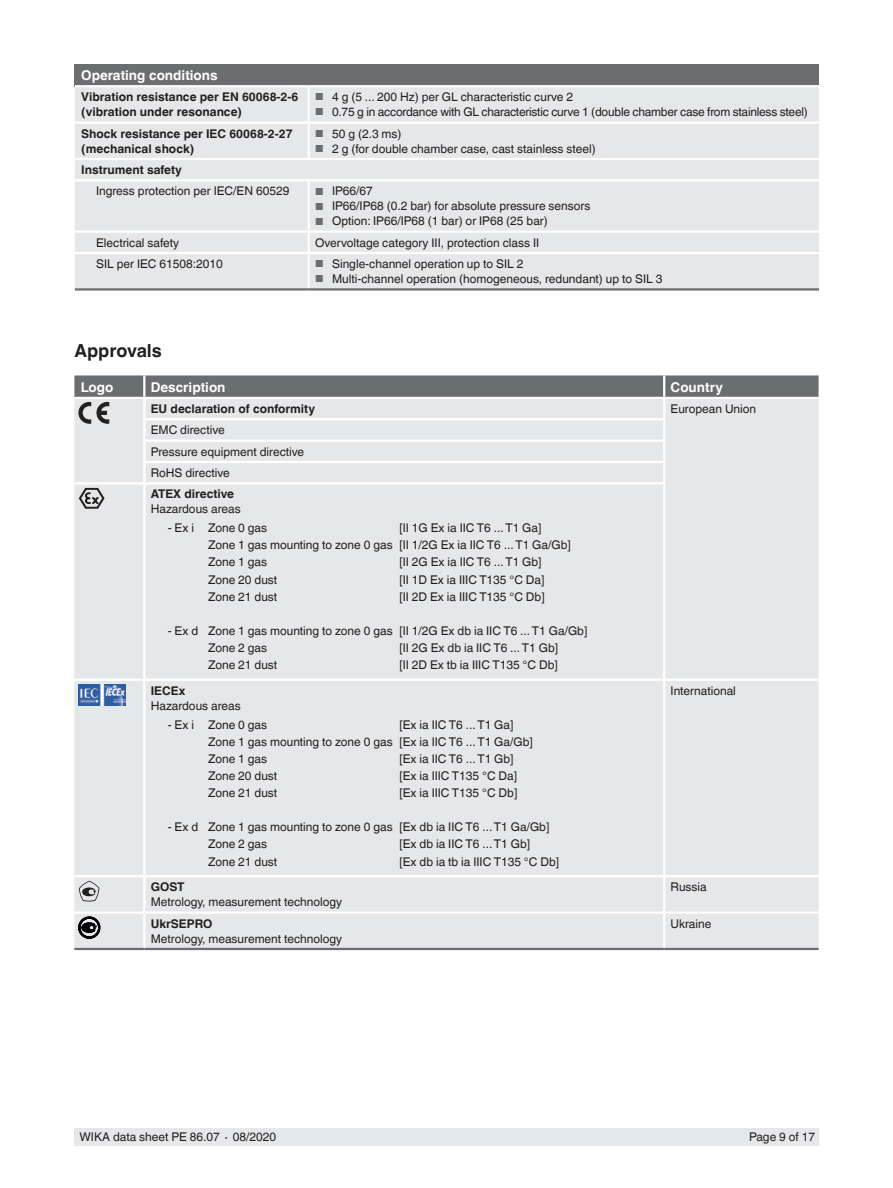
<style>
.page{position:relative;width:893px;height:1188px;background:#fff}
.page>*{position:absolute;margin:0;border:0;box-sizing:border-box;transform-origin:0 0}
.t1{font:700 18px "Helvetica World";color:#231f20}
.t2{font:700 13.5px "Helvetica World";color:#fff}
.t3{font:12px/17.1px "Helvetica World";color:#231f20}
.t4{font:700 12px/15px "Helvetica World";color:#231f20}
.t5{font:12px "Helvetica World";letter-spacing:-.02em;color:#231f20}
.s1{font-size:10.2px;color:#6c6d70}
</style>
<div class="page">
<div style="left:75px;top:1128px;width:744px;height:17px;background:#e6e7e9"></div>
<div style="left:74px;top:423px;width:745px;height:525px;background:#e6e7e9"></div>
<hr style="left:144px;top:875px;width:520px;height:2px;background:#fff">
<hr style="left:144px;top:911px;width:520px;height:3px;background:#fff">
<hr style="left:143px;top:914px;width:2px;height:34px;background:#fff">
<hr style="left:663px;top:914px;width:2px;height:34px;background:#fff">
<hr style="left:74px;top:482px;width:70px;height:3px;background:#fff">
<hr style="left:74px;top:679px;width:70px;height:2px;background:#fff">
<hr style="left:143px;top:440px;width:522px;height:2px;background:#fff">
<hr style="left:143px;top:461px;width:522px;height:2px;background:#fff">
<hr style="left:144px;top:482px;width:521px;height:3px;background:#fff">
<hr style="left:144px;top:679px;width:520px;height:2px;background:#fff">
<hr style="left:74px;top:911px;width:70px;height:3px;background:#fff">
<hr style="left:664px;top:911px;width:155px;height:3px;background:#fff">
<hr style="left:664px;top:875px;width:155px;height:2px;background:#fff">
<hr style="left:74px;top:875px;width:70px;height:2px;background:#fff">
<hr style="left:663px;top:681px;width:2px;height:194px;background:#fff">
<hr style="left:143px;top:420px;width:2px;height:20px;background:#fff">
<svg style="left:143px;top:442px;width:2px;height:40px"></svg>
<hr style="left:143px;top:485px;width:2px;height:194px;background:#fff">
<hr style="left:143px;top:681px;width:2px;height:194px;background:#fff">
<hr style="left:74px;top:948px;width:70px;height:2px;background:#6c6d70">
<hr style="left:144px;top:948px;width:520px;height:2px;background:#6c6d70">
<hr style="left:664px;top:948px;width:155px;height:2px;background:#6c6d70">
<hr style="left:663px;top:420px;width:2px;height:20px;background:#fff">
<svg style="left:663px;top:442px;width:2px;height:40px"></svg>
<hr style="left:663px;top:485px;width:2px;height:194px;background:#fff">
<hr style="left:664px;top:679px;width:155px;height:2px;background:#fff">
<hr style="left:663px;top:877px;width:2px;height:34px;background:#fff">
<hr style="left:143px;top:877px;width:2px;height:34px;background:#fff">
<svg style="left:74px;top:375px;width:745px;height:48px;background:#b1b1b4"></svg>
<svg style="left:79px;top:488px;width:26px;height:21px"></svg>
<img style="left:79px;top:684px;width:47px;height:21px">
<svg style="left:79px;top:881px;width:20px;height:21px"></svg>
<svg style="left:79px;top:917px;width:21px;height:21px"></svg>
<div style="left:75px;top:64px;width:744px;height:22px;background:#6c6d70"></div>
<div style="left:75px;top:87px;width:744px;height:201px;background:#e6e7e9"></div>
<hr style="left:75px;top:85px;width:234px;height:2px;background:#fff">
<hr style="left:309px;top:85px;width:510px;height:2px;background:#fff">
<hr style="left:308px;top:87px;width:2px;height:34px;background:#fff">
<hr style="left:75px;top:121px;width:234px;height:3px;background:#fff">
<hr style="left:309px;top:121px;width:510px;height:3px;background:#fff">
<hr style="left:308px;top:124px;width:2px;height:34px;background:#fff">
<hr style="left:75px;top:158px;width:234px;height:2px;background:#fff">
<hr style="left:309px;top:158px;width:510px;height:2px;background:#fff">
<hr style="left:75px;top:179px;width:234px;height:2px;background:#fff">
<hr style="left:309px;top:179px;width:510px;height:2px;background:#fff">
<hr style="left:308px;top:181px;width:2px;height:50px;background:#fff">
<hr style="left:75px;top:231px;width:234px;height:2px;background:#fff">
<hr style="left:309px;top:231px;width:510px;height:2px;background:#fff">
<svg style="left:308px;top:233px;width:2px;height:19px"></svg>
<hr style="left:75px;top:252px;width:234px;height:2px;background:#fff">
<hr style="left:309px;top:252px;width:510px;height:2px;background:#fff">
<hr style="left:308px;top:254px;width:2px;height:34px;background:#fff">
<hr style="left:75px;top:288px;width:234px;height:3px;background:#6c6d70">
<hr style="left:309px;top:288px;width:510px;height:3px;background:#6c6d70">
<p class="t2" style="left:81px;top:67px;width:138px">Operating conditions</p>
<p class="t4" style="left:81px;top:90px;width:219px">Vibration resistance per EN 60068-2-6 (vibration under resonance)</p>
<p class="t3" style="left:315px;top:89px;width:260px"><span class="s1">■</span> 4 g (5 ... 200 Hz) per GL characteristic curve 2</p>
<p class="t5" style="left:315px;top:105px;width:494px"><span class="s1">■</span> 0.75 g in accordance with GL characteristic curve 1 (double chamber case from stainless steel)</p>
<p class="t4" style="left:81px;top:126px;width:213px">Shock resistance per IEC 60068-2-27 (mechanical shock)</p>
<p class="t3" style="left:315px;top:125px;width:88px"><span class="s1">■</span> 50 g (2.3 ms)</p>
<p class="t3" style="left:315px;top:140px;width:282px"><span class="s1">■</span> 2 g (for double chamber case, cast stainless steel)</p>
<p class="t4" style="left:81px;top:162px;width:102px">Instrument safety</p>
<p class="t3" style="left:96px;top:183px;width:195px">Ingress protection per IEC/EN 60529</p>
<p class="t3" style="left:315px;top:183px;width:59px"><span class="s1">■</span> IP66/67</p>
<p class="t3" style="left:315px;top:198px;width:277px"><span class="s1">■</span> IP66/IP68 (0.2 bar) for absolute pressure sensors</p>
<p class="t3" style="left:315px;top:213px;width:234px"><span class="s1">■</span> Option: IP66/IP68 (1 bar) or IP68 (25 bar)</p>
<p class="t3" style="left:96px;top:234px;width:85px">Electrical safety</p>
<p class="t3" style="left:315px;top:234px;width:226px">Overvoltage category III, protection class II</p>
<p class="t3" style="left:96px;top:255px;width:128px">SIL per IEC 61508:2010</p>
<p class="t3" style="left:315px;top:255px;width:210px"><span class="s1">■</span> Single-channel operation up to SIL 2</p>
<p class="t3" style="left:315px;top:270px;width:349px"><span class="s1">■</span> Multi-channel operation (homogeneous, redundant) up to SIL 3</p>
<h1 class="t1" style="left:74px;top:341px;width:89px">Approvals</h1>
<p class="t2" style="left:81px;top:379px;width:34px">Logo</p>
<p class="t2" style="left:151px;top:379px;width:76px">Description</p>
<p class="t2" style="left:671px;top:379px;width:54px">Country</p>
<p class="t4" style="left:151px;top:401px;width:166px">EU declaration of conformity</p>
<p class="t3" style="left:671px;top:400px;width:87px">European Union</p>
<p class="t3" style="left:151px;top:419px;width:155px;line-height:21.3px">EMC directive<br>Pressure equipment directive<br>RoHS directive</p>
<p class="t4" style="left:151px;top:487px;width:85px">ATEX directive</p>
<p class="t3" style="left:151px;top:501px;width:92px">Hazardous areas</p>
<p class="t3" style="left:168px;top:520px;width:101px">- Ex i Zone 0 gas</p>
<p class="t3" style="left:208px;top:520px;width:364px;text-indent:191px">[II 1G Ex ia IIC T6 ... T1 Ga]<br>Zone 1 gas mounting to zone 0 gas [II 1/2G Ex ia IIC T6 ... T1 Ga/Gb]<br>Zone 1 gas</p>
<p class="t3" style="left:399px;top:554px;width:144px">[II 2G Ex ia IIC T6 ... T1 Gb]</p>
<p class="t3" style="left:208px;top:571px;width:71px">Zone 20 dust</p>
<p class="t3" style="left:399px;top:571px;width:147px">[II 1D Ex ia IIIC T135 °C Da]</p>
<p class="t3" style="left:208px;top:588px;width:71px">Zone 21 dust</p>
<p class="t3" style="left:399px;top:588px;width:147px">[II 2D Ex ia IIIC T135 °C Db]</p>
<p class="t3" style="left:208px;top:622px;width:381px;text-indent:-40px">- Ex d Zone 1 gas mounting to zone 0 gas [II 1/2G Ex db ia IIC T6 ... T1 Ga/Gb]<br>Zone 2 gas</p>
<p class="t3" style="left:399px;top:639px;width:160px">[II 2G Ex db ia IIC T6 ... T1 Gb]</p>
<p class="t3" style="left:208px;top:656px;width:71px">Zone 21 dust</p>
<p class="t3" style="left:399px;top:656px;width:160px">[II 2D Ex tb ia IIIC T135 °C Db]</p>
<p class="t4" style="left:151px;top:683px;width:36px">IECEx</p>
<p class="t3" style="left:151px;top:697px;width:92px">Hazardous areas</p>
<p class="t3" style="left:168px;top:716px;width:101px">- Ex i Zone 0 gas</p>
<p class="t3" style="left:208px;top:716px;width:326px;text-indent:191px">[Ex ia IIC T6 ... T1 Ga]<br>Zone 1 gas mounting to zone 0 gas [Ex ia IIC T6 ... T1 Ga/Gb]<br>Zone 1 gas</p>
<p class="t3" style="left:399px;top:750px;width:116px">[Ex ia IIC T6 ... T1 Gb]</p>
<p class="t3" style="left:208px;top:767px;width:71px">Zone 20 dust</p>
<p class="t3" style="left:399px;top:767px;width:119px">[Ex ia IIIC T135 °C Da]</p>
<p class="t3" style="left:208px;top:784px;width:71px">Zone 21 dust</p>
<p class="t3" style="left:399px;top:784px;width:119px">[Ex ia IIIC T135 °C Db]</p>
<p class="t3" style="left:208px;top:819px;width:343px;text-indent:-40px">- Ex d Zone 1 gas mounting to zone 0 gas [Ex db ia IIC T6 ... T1 Ga/Gb]<br>Zone 2 gas</p>
<p class="t3" style="left:399px;top:836px;width:132px">[Ex db ia IIC T6 ... T1 Gb]</p>
<p class="t3" style="left:208px;top:853px;width:71px">Zone 21 dust</p>
<p class="t3" style="left:399px;top:853px;width:161px">[Ex db ia tb ia IIIC T135 °C Db]</p>
<p class="t4" style="left:151px;top:880px;width:35px">GOST</p>
<p class="t3" style="left:151px;top:893px;width:193px">Metrology, measurement technology</p>
<p class="t4" style="left:151px;top:916px;width:63px">UkrSEPRO</p>
<p class="t3" style="left:151px;top:930px;width:193px">Metrology, measurement technology</p>
<p class="t3" style="left:671px;top:682px;width:67px">International</p>
<p class="t3" style="left:671px;top:878px;width:38px">Russia</p>
<p class="t3" style="left:671px;top:915px;width:42px">Ukraine</p>
<p class="t3" style="left:80px;top:1129px;width:198px">WIKA data sheet PE 86.07 ∙ 08/2020</p>
<p class="t3" style="left:749px;top:1129px;width:68px">Page 9 of 17</p>
</div>
